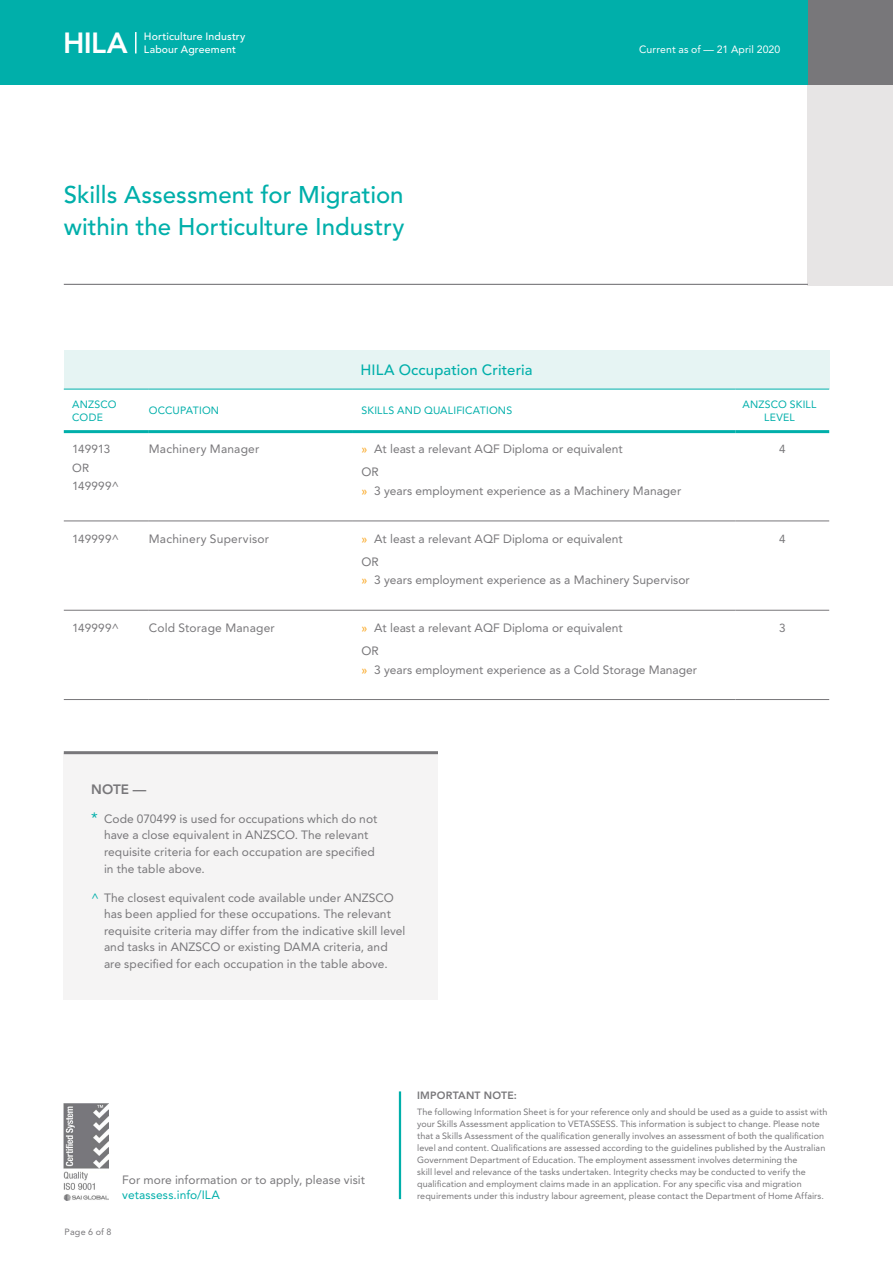
<style>
.page{position:relative;width:893px;height:1263px;background:#fff}
.page>*{position:absolute;margin:0;border:0;box-sizing:border-box;transform-origin:0 0}
.t1{font:800 28.95px "Avenir LT Std";color:#fff}
.t2{font:500 24px/31.5px "Avenir LT Std";color:#00afaa}
.t3{font:500 14.85px "Avenir LT Std";letter-spacing:.005em;color:#00afaa}
.t4{font:800 13.5px "Avenir LT Std";color:#78777a}
.t5{font:12px/16.5px "Avenir LT Std";letter-spacing:.005em;color:#78777a}
.t6{font:12px "Avenir LT Std";letter-spacing:.01em;color:#00afaa}
.t7{font:11.7px "Avenir LT Std";letter-spacing:.015em;color:#78777a}
.t8{font:11.7px/18.3px "Avenir LT Std";letter-spacing:-.005em;color:#78777a}
.t9{font:10.5px/12.6px "Avenir LT Std";letter-spacing:.02em;color:#00afaa}
.t10{font:500 10.5px "Avenir LT Std";letter-spacing:.02em;color:#fff}
.t11{font:10.5px "Avenir LT Std";letter-spacing:.005em;color:#fff}
.t12{font:800 10.5px "Avenir LT Std";letter-spacing:.02em;color:#78777a}
.t13{font:9px/12px "Avenir LT Std";letter-spacing:.005em;color:#78777a}
.s1{color:#faa41a}
.s2{font-size:15px;color:#00afaa}
.s3{color:#00afaa}
</style>
<div class="page">
<div style="left:808px;top:85px;width:85px;height:200px;background:#e7e5e5"></div>
<div style="left:808px;top:0;width:85px;height:85px;background:#78777a"></div>
<div style="left:0;top:0;width:808px;height:85px;background:#00afaa"></div>
<hr style="left:64px;top:284px;width:744px;height:1px;background:#78777a">
<img style="left:63px;top:1104px;width:46px;height:96px">
<hr style="left:135px;top:32px;width:2px;height:21px;background:#fff">
<hr style="left:399px;top:1091px;width:2px;height:108px;background:#00afaa">
<div style="left:64px;top:351px;width:765px;height:38px;background:#e6f4f3"></div>
<hr style="left:64px;top:521px;width:85px;height:1px;background:#78777a">
<hr style="left:149px;top:521px;width:204px;height:1px;background:#78777a">
<hr style="left:353px;top:521px;width:383px;height:1px;background:#78777a">
<hr style="left:736px;top:521px;width:93px;height:1px;background:#78777a">
<hr style="left:64px;top:610px;width:85px;height:1px;background:#78777a">
<hr style="left:149px;top:610px;width:204px;height:1px;background:#78777a">
<hr style="left:64px;top:699px;width:85px;height:1px;background:#78777a">
<hr style="left:149px;top:699px;width:204px;height:1px;background:#78777a">
<hr style="left:353px;top:610px;width:383px;height:1px;background:#78777a">
<hr style="left:353px;top:699px;width:383px;height:1px;background:#78777a">
<hr style="left:736px;top:610px;width:93px;height:1px;background:#78777a">
<hr style="left:736px;top:699px;width:93px;height:1px;background:#78777a">
<hr style="left:64px;top:389px;width:85px;height:1px;background:#00afaa">
<hr style="left:149px;top:389px;width:204px;height:1px;background:#00afaa">
<hr style="left:353px;top:389px;width:383px;height:1px;background:#00afaa">
<hr style="left:736px;top:389px;width:93px;height:1px;background:#00afaa">
<hr style="left:64px;top:430px;width:85px;height:3px;background:#00afaa">
<hr style="left:149px;top:430px;width:204px;height:3px;background:#00afaa">
<hr style="left:353px;top:430px;width:383px;height:3px;background:#00afaa">
<hr style="left:736px;top:430px;width:93px;height:3px;background:#00afaa">
<div style="left:64px;top:753px;width:374px;height:246px;background:#f5f4f4"></div>
<hr style="left:64px;top:751px;width:374px;height:3px;background:#78777a">
<h1 class="t1" style="left:63px;top:26px;width:66px">HILA</h1>
<p class="t10" style="left:144px;top:30px;width:103px">Horticulture Industry</p>
<p class="t10" style="left:144px;top:44px;width:94px">Labour Agreement</p>
<p class="t11" style="left:639px;top:44px;width:143px">Current as of — 21 April 2020</p>
<h2 class="t2" style="left:64px;top:180px;width:342px">Skills Assessment for Migration within the Horticulture Industry</h2>
<p class="t3" style="left:360px;top:361px;width:174px">HILA Occupation Criteria</p>
<p class="t9" style="left:72px;top:398px;width:46px">ANZSCO<br>CODE</p>
<p class="t9" style="left:149px;top:404px;width:72px">OCCUPATION</p>
<p class="t9" style="left:361px;top:404px;width:152px">SKILLS AND QUALIFICATIONS</p>
<p class="t9" style="left:742px;top:398px;width:75px;text-align:center">ANZSCO SKILL<br>LEVEL</p>
<p class="t8" style="left:72px;top:440px;width:48px">149913<br>OR<br>149999^</p>
<p class="t5" style="left:149px;top:441px;width:112px">Machinery Manager</p>
<p class="t5" style="left:361px;top:438px;width:263px;line-height:23px"><span class="s1">»</span> At least a relevant AQF Diploma or equivalent<br>OR</p>
<p class="t5" style="left:361px;top:483px;width:321px"><span class="s1">»</span> 3 years employment experience as a Machinery Manager</p>
<p class="t7" style="left:779px;top:442px;width:8px">4</p>
<p class="t7" style="left:72px;top:532px;width:48px">149999^</p>
<p class="t5" style="left:149px;top:530px;width:122px">Machinery Supervisor</p>
<p class="t5" style="left:361px;top:527px;width:263px;line-height:23px"><span class="s1">»</span> At least a relevant AQF Diploma or equivalent<br>OR</p>
<p class="t5" style="left:361px;top:572px;width:330px"><span class="s1">»</span> 3 years employment experience as a Machinery Supervisor</p>
<p class="t7" style="left:72px;top:621px;width:48px">149999^</p>
<p class="t5" style="left:149px;top:620px;width:127px">Cold Storage Manager</p>
<p class="t5" style="left:361px;top:616px;width:263px;line-height:23px"><span class="s1">»</span> At least a relevant AQF Diploma or equivalent<br>OR</p>
<p class="t5" style="left:361px;top:661px;width:337px"><span class="s1">»</span> 3 years employment experience as a Cold Storage Manager</p>
<p class="t4" style="left:91px;top:781px;width:57px">NOTE —</p>
<p class="t5" style="left:104px;top:811px;width:275px;text-indent:-13px"><span class="s2">*</span> Code 070499 is used for occupations which do not have a close equivalent in ANZSCO. The relevant requisite criteria for each occupation are specified in the table above.</p>
<p class="t5" style="left:104px;top:889px;width:303px;text-indent:-13px"><span class="s3">^</span> The closest equivalent code available under ANZSCO has been applied for these occupations. The relevant requisite criteria may differ from the indicative skill level and tasks in ANZSCO or existing DAMA criteria, and are specified for each occupation in the table above.</p>
<p class="t7" style="left:779px;top:532px;width:8px">4</p>
<p class="t7" style="left:779px;top:621px;width:8px">3</p>
<p class="t5" style="left:122px;top:1172px;width:244px">For more information or to apply, please visit</p>
<p class="t6" style="left:122px;top:1188px;width:99px">vetassess.info/ILA</p>
<p class="t13" style="left:65px;top:1226px;width:48px">Page 6 of 8</p>
<p class="t12" style="left:417px;top:1089px;width:101px">IMPORTANT NOTE:</p>
<p class="t13" style="left:417px;top:1106px;width:412px">The following Information Sheet is for your reference only and should be used as a guide to assist with your Skills Assessment application to VETASSESS. This information is subject to change. Please note that a Skills Assessment of the qualification generally involves an assessment of both the qualification level and content. Qualifications are assessed according to the guidelines published by the Australian Government Department of Education. The employment assessment involves determining the<br>skill level and relevance of the tasks undertaken. Integrity checks may be conducted to verify the qualification and employment claims made in an application. For any specific visa and migration requirements under this industry labour agreement, please contact the Department of Home Affairs.</p>
</div>
